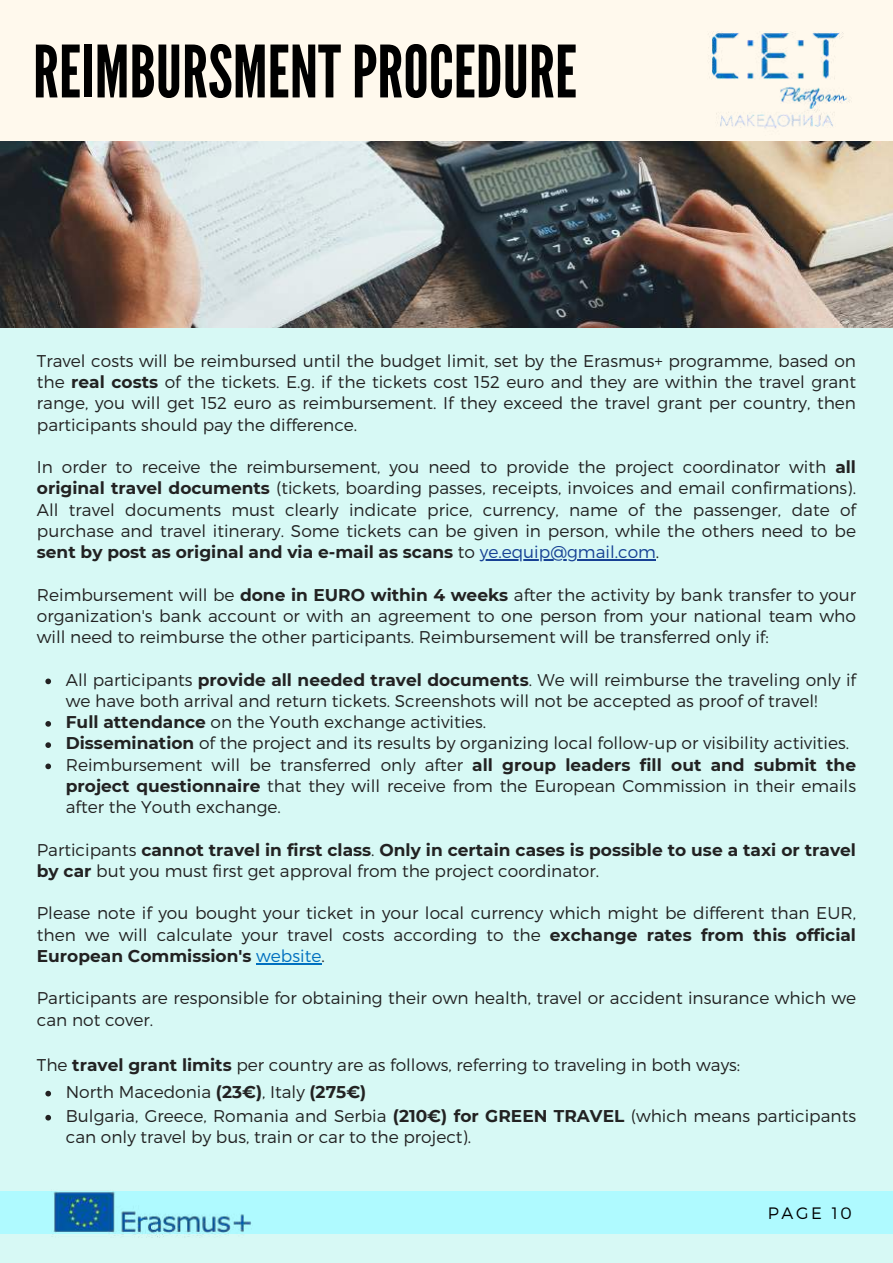
<style>
.page{position:relative;width:893px;height:1263px;background:#fff}
.page>*{position:absolute;margin:0;border:0;box-sizing:border-box;transform-origin:0 0}
.t1{font:72px "League Gothic";color:#000}
.t2{font:300 17px/21.2px "Montserrat";color:#222;text-align:justify}
.t3{font:700 17px/21.2px "Montserrat";color:#222}
.t4{font:300 16.6px "Montserrat";letter-spacing:.16em;color:#000}
.s1{font-weight:700}
.s2{color:#164194}
.s3{font-weight:300}
.s4{color:#0070c0}
</style>
<div class="page">
<div style="left:0;top:0;width:892px;height:1263px;background:#d7f9f5"></div>
<div style="left:0;top:1191px;width:892px;height:42px;background:#affaff"></div>
<img style="left:44px;top:1191px;width:217px;height:47px">
<div style="left:0;top:0;width:892px;height:141px;background:#fff9ed"></div>
<img style="left:709px;top:31px;width:141px;height:98px">
<img style="left:0;top:141px;width:892px;height:186px">
<hr style="left:480px;top:560px;width:176px;height:1px;background:#164194">
<svg style="left:45px;top:679px;width:6px;height:5px"></svg>
<svg style="left:45px;top:721px;width:6px;height:6px"></svg>
<svg style="left:45px;top:742px;width:6px;height:6px"></svg>
<svg style="left:45px;top:764px;width:6px;height:5px"></svg>
<hr style="left:256px;top:963px;width:65px;height:2px;background:#0070c0">
<svg style="left:45px;top:1091px;width:6px;height:5px"></svg>
<svg style="left:45px;top:1115px;width:6px;height:6px"></svg>
<h1 class="t1" style="left:33px;top:30px;width:545px">REIMBURSMENTPROCEDURE</h1>
<p class="t2" style="left:37px;top:349px;width:820px">Travel costs will be reimbursed until the budget limit, set by the Erasmus+ programme, based on the <span class="s1">real costs</span> of the tickets. E.g. if the tickets cost 152 euro and they are within the travel grant range, you will get 152 euro as reimbursement. If they exceed the travel grant per country, then participants should pay the difference.</p>
<p class="t2" style="left:37px;top:456px;width:820px">In order to receive the reimbursement, you need to provide the project coordinator with <span class="s1">all original travel documents</span> (tickets, boarding passes, receipts, invoices and email confirmations).<br>All travel documents must clearly indicate price, currency, name of the passenger, date of purchase and travel itinerary. Some tickets can be given in person, while the others need to be <span class="s1">sent by post as original and via e-mail as scans</span> to <span class="s2">ye.equip@gmail.com</span>.</p>
<p class="t2" style="left:37px;top:583px;width:820px">Reimbursement will be <span class="s1">done in EURO within 4 weeks</span> after the activity by bank transfer to your organization's bank account or with an agreement to one person from your national team who will need to reimburse the other participants. Reimbursement will be transferred only if:</p>
<p class="t2" style="left:66px;top:668px;width:791px;text-align:left">All participants <span class="s1">provide all needed travel documents</span>. We will reimburse the traveling only if we have both arrival and return tickets. Screenshots will not be accepted as proof of travel!<br><span class="s1">Full attendance</span> on the Youth exchange activities.<br><span class="s1">Dissemination</span> of the project and its results by organizing local follow-up or visibility activities.<br>Reimbursement will be transferred only after <span class="s1">all group leaders fill out and submit the project questionnaire</span> that they will receive from the European Commission in their emails after the Youth exchange.</p>
<p class="t3" style="left:37px;top:839px;width:820px"><span class="s3">Participants</span> cannot travel in first class<span class="s3">.</span> Only in certain cases is possible to use a taxi or travel by car <span class="s3">but you must first get approval from the project coordinator.</span></p>
<p class="t2" style="left:37px;top:902px;width:820px">Please note if you bought your ticket in your local currency which might be different than EUR, then we will calculate your travel costs according to the <span class="s1">exchange rates from this official European Commission's</span> <span class="s4">website</span>.</p>
<p class="t2" style="left:37px;top:987px;width:820px">Participants are responsible for obtaining their own health, travel or accident insurance which we can not cover.</p>
<p class="t2" style="left:66px;top:1051px;width:676px;line-height:27px;text-indent:-29px">The <span class="s1">travel grant limits</span> per country are as follows, referring to traveling in both ways:<br>North Macedonia <span class="s1">(23€)</span>, Italy <span class="s1">(275€)</span></p>
<p class="t2" style="left:66px;top:1104px;width:791px">Bulgaria, Greece, Romania and Serbia <span class="s1">(210€) for GREEN TRAVEL</span> (which means participants can only travel by bus, train or car to the project).</p>
<p class="t4" style="left:767px;top:1203px;width:85px">PAGE 10</p>
</div>
